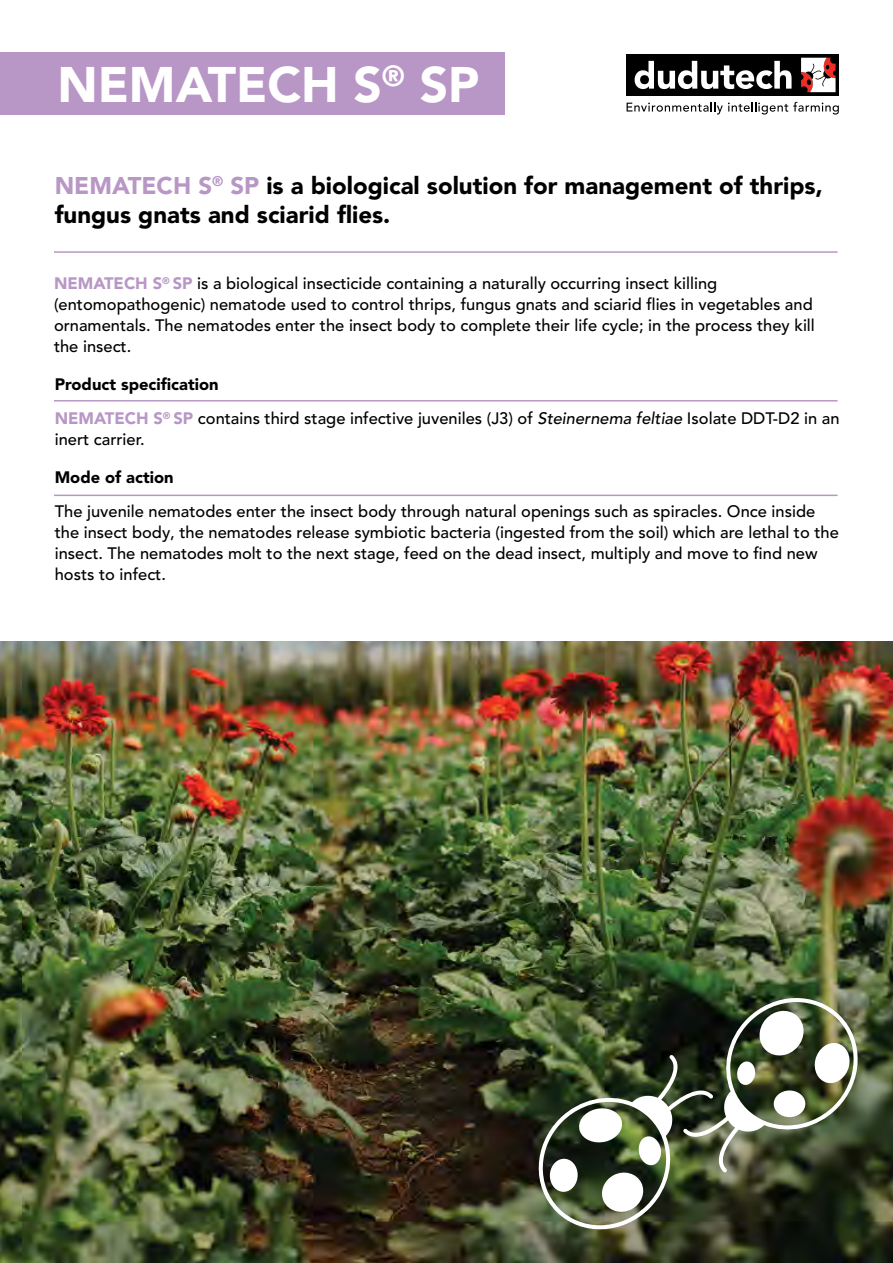
<style>
.page{position:relative;width:893px;height:1263px;background:#fff}
.page>*{position:absolute;margin:0;border:0;box-sizing:border-box;transform-origin:0 0}
.t1{font:900 49.5px "Avenir LT Pro";color:#fff}
.t2{font:900 24px/28.8px "Avenir LT Pro";color:#000}
.t3{font:500 16.5px/21px "Avenir LT Pro";color:#000}
.t4{font:900 16.5px "Avenir LT Pro";color:#000}
.s1{color:#b897c6}
.s2{font-weight:900;color:#b897c6}
.s3{font-weight:900}
.s4{font-style:italic}
</style>
<div class="page">
<img style="left:0;top:641px;width:893px;height:622px">
<div style="left:626px;top:54px;width:213px;height:42px;background:#000"></div>
<svg style="left:627px;top:102px;width:212px;height:13px"></svg>
<svg style="left:635px;top:61px;width:156px;height:28px"></svg>
<svg style="left:801px;top:58px;width:34px;height:34px"></svg>
<div style="left:0;top:52px;width:505px;height:63px;background:#b897c6"></div>
<img style="left:532px;top:991px;width:333px;height:245px">
<hr style="left:54px;top:251px;width:784px;height:2px;background:#b897c6">
<hr style="left:54px;top:400px;width:784px;height:1px;background:#b897c6">
<hr style="left:54px;top:495px;width:784px;height:1px;background:#b897c6">
<h1 class="t1" style="left:57px;top:55px;width:423px">NEMATECH S<sup>®</sup> SP</h1>
<h2 class="t2" style="left:55px;top:172px;width:769px"><span class="s1">NEMATECH S</span><sup>®</sup> <span class="s1">SP</span> is a biological solution for management of thrips, fungus gnats and sciarid flies.</h2>
<p class="t3" style="left:54px;top:273px;width:762px"><span class="s2">NEMATECH S</span><sup>®</sup> <span class="s2">SP</span> is a biological insecticide containing a naturally occurring insect killing (entomopathogenic) nematode used to control thrips, fungus gnats and sciarid flies in vegetables and ornamentals. The nematodes enter the insect body to complete their life cycle; in the process they kill the insect.</p>
<p class="t3" style="left:55px;top:368px;width:786px;line-height:33.8px"><span class="s3">Product specification<br></span><span class="s2">NEMATECH S</span><sup>®</sup> <span class="s2">SP</span> contains third stage infective juveniles (J3) of <span class="s4">Steinernema feltiae</span> Isolate DDT-D2 in an</p>
<p class="t3" style="left:55px;top:429px;width:92px">inert carrier.</p>
<p class="t4" style="left:55px;top:467px;width:120px">Mode of action</p>
<p class="t3" style="left:55px;top:501px;width:786px">The juvenile nematodes enter the insect body through natural openings such as spiracles. Once inside the insect body, the nematodes release symbiotic bacteria (ingested from the soil) which are lethal to the insect. The nematodes molt to the next stage, feed on the dead insect, multiply and move to find new hosts to infect.</p>
</div>
